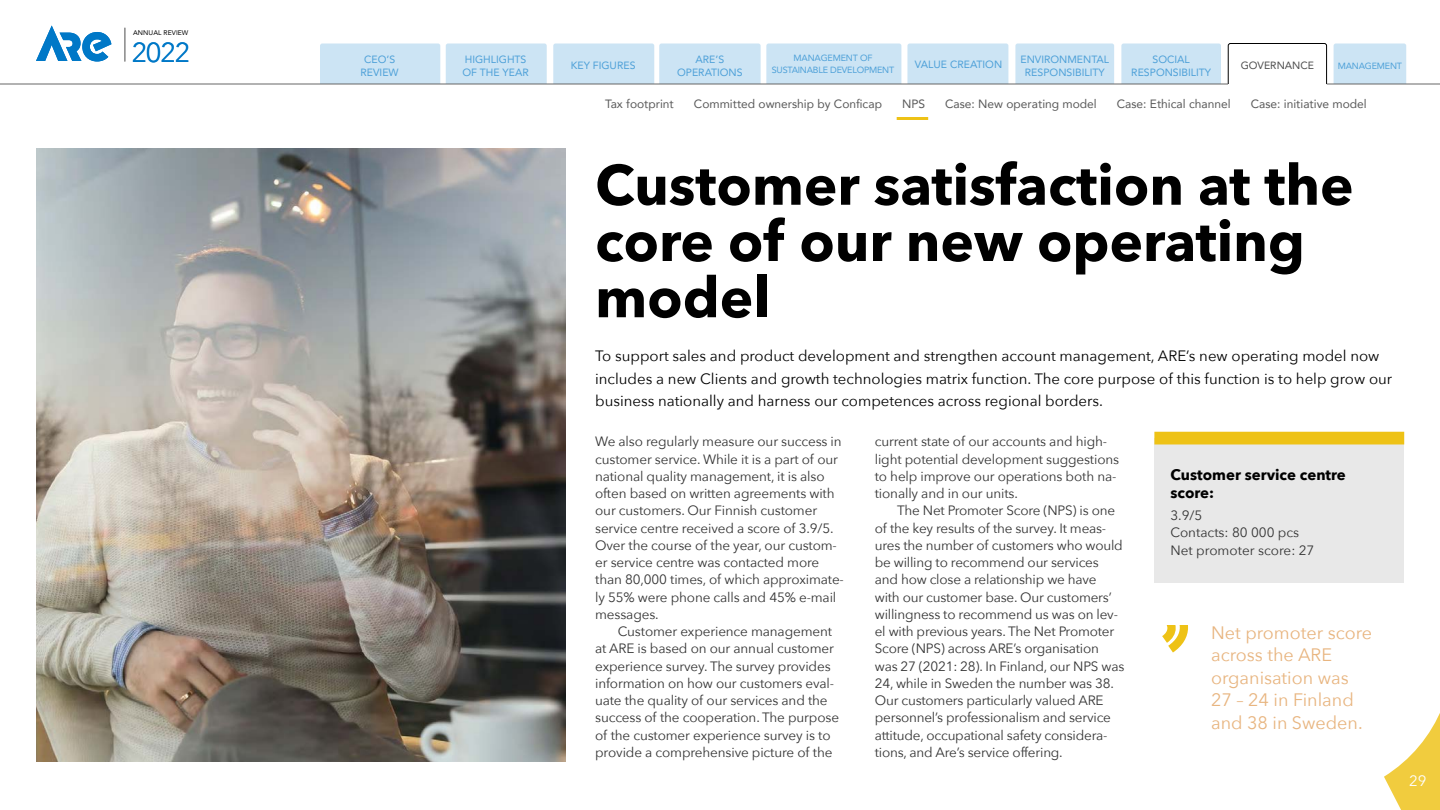
<style>
.page{position:relative;width:1440px;height:810px;background:#fff}
.page>*{position:absolute;margin:0;border:0;box-sizing:border-box;transform-origin:0 0}
.t1{font:700 56.25px/56.2px "Avenir Next";color:#000}
.t2{font:300 27.45px "Avenir";color:#0078c7}
.t3{font:18px/22.5px "Avenir Next";color:#e8b580}
.t4{font:15px/22.5px "Avenir Next";color:#000}
.t5{font:700 15px/18px "Avenir Next";color:#000}
.t6{font:15px "Avenir Next";color:#fff}
.t7{font:13.5px/17.2px "Avenir Next";letter-spacing:-.01em;color:#333}
.t8{font:12px "Avenir";color:#595959}
.t9{font:10.5px/13.5px "Avenir";color:#4da0d8;text-align:center}
.t10{font:10.5px "Avenir";color:#4d4d4d}
.t11{font:9px/12px "Avenir";letter-spacing:-.02em;color:#4da0d8;text-align:center}
.t12{font:6.75px "Avenir";letter-spacing:.01em;color:#000}
</style>
<div class="page">
<svg style="left:51px;top:25px;width:1356px;height:58px"></svg>
<div style="left:766px;top:44px;width:135px;height:53px;background:#cce4f4;border-radius:2px"></div>
<div style="left:907px;top:44px;width:101px;height:53px;background:#cce4f4;border-radius:2px"></div>
<div style="left:1334px;top:44px;width:72px;height:53px;background:#cce4f4;border-radius:2px"></div>
<div style="left:320px;top:44px;width:120px;height:53px;background:#cce4f4;border-radius:2px"></div>
<div style="left:446px;top:44px;width:101px;height:53px;background:#cce4f4;border-radius:2px"></div>
<div style="left:553px;top:44px;width:101px;height:53px;background:#cce4f4;border-radius:2px"></div>
<div style="left:659px;top:44px;width:102px;height:53px;background:#cce4f4;border-radius:2px"></div>
<div style="left:1015px;top:44px;width:99px;height:53px;background:#cce4f4;border-radius:2px"></div>
<div style="left:1121px;top:44px;width:100px;height:53px;background:#cce4f4;border-radius:2px"></div>
<svg style="left:36px;top:26px;width:75px;height:36px"></svg>
<hr style="left:125px;top:28px;width:1px;height:34px;background:#858585">
<div style="left:1228px;top:44px;width:99px;height:53px;background:#fff;border-radius:2px"></div>
<div style="left:1228px;top:43px;width:99px;height:54px;border:1px solid #000;border-radius:2px"></div>
<div style="left:0;top:84px;width:1440px;height:726px;background:#fff"></div>
<hr style="left:0;top:84px;width:1228px;height:1px;background:#666">
<hr style="left:1327px;top:84px;width:113px;height:1px;background:#666">
<hr style="left:897px;top:117px;width:31px;height:3px;background:#eec216">
<svg style="left:1384px;top:713px;width:56px;height:97px"></svg>
<img style="left:36px;top:148px;width:529px;height:614px">
<svg style="left:1162px;top:625px;width:26px;height:28px"></svg>
<div style="left:1154px;top:438px;width:250px;height:145px;background:#e8e8e8"></div>
<div style="left:1154px;top:432px;width:250px;height:12px;background:#eec216"></div>
<p class="t12" style="left:133px;top:27px;width:57px">ANNUAL REVIEW</p>
<h2 class="t2" style="left:132px;top:36px;width:59px">2022</h2>
<p class="t9" style="left:361px;top:52px;width:40px">CEO’S<br>REVIEW</p>
<p class="t11" style="left:772px;top:52px;width:124px">MANAGEMENT OF<br>SUSTAINABLE DEVELOPMENT</p>
<p class="t11" style="left:1338px;top:59px;width:66px">MANAGEMENT</p>
<p class="t9" style="left:462px;top:52px;width:68px;text-align:left">HIGHLIGHTS<br>OF THE YEAR</p>
<p class="t9" style="left:571px;top:58px;width:66px">KEY FIGURES</p>
<p class="t9" style="left:915px;top:57px;width:89px">VALUE CREATION</p>
<p class="t9" style="left:1021px;top:52px;width:90px">ENVIRONMENTAL<br>RESPONSIBILITY</p>
<p class="t9" style="left:1131px;top:52px;width:81px">SOCIAL<br>RESPONSIBILITY</p>
<p class="t10" style="left:1241px;top:57px;width:75px">GOVERNANCE</p>
<p class="t9" style="left:677px;top:52px;width:67px">ARE’S<br>OPERATIONS</p>
<p class="t8" style="left:605px;top:94px;width:70px">Tax footprint</p>
<p class="t8" style="left:694px;top:94px;width:190px">Committed ownership by Conficap</p>
<p class="t8" style="left:902px;top:94px;width:25px">NPS</p>
<p class="t8" style="left:945px;top:94px;width:153px">Case: New operating model</p>
<p class="t8" style="left:1117px;top:94px;width:115px">Case: Ethical channel</p>
<p class="t8" style="left:1251px;top:94px;width:118px">Case: initiative model</p>
<h1 class="t1" style="left:595px;top:156px;width:760px">Customer satisfaction at the core of our new operating model</h1>
<p class="t4" style="left:595px;top:344px;width:799px">To support sales and product development and strengthen account management, ARE’s new operating model now includes a new Clients and growth technologies matrix function. The core purpose of this function is to help grow our business nationally and harness our competences across regional borders.</p>
<p class="t7" style="left:875px;top:432px;width:246px">current state of our accounts and high&shy;light potential development suggestions to help improve our operations both na&shy;tionally and in our units.</p>
<p class="t7" style="left:875px;top:501px;width:251px;text-indent:23px">The Net Promoter Score (NPS) is one of the key results of the survey. It meas&shy;ures the number of customers who would be willing to recommend our services and how close a relationship we have with our customer base. Our customers’ willingness to recommend us was on lev&shy;el with previous years. The Net Promoter Score (NPS) across ARE’s organisation was 27 (2021: 28). In Finland, our NPS was 24, while in Sweden the number was 38.<br>Our customers particularly valued ARE personnel’s professionalism and service attitude, occupational safety considera&shy;tions, and Are’s service offering.</p>
<p class="t7" style="left:595px;top:432px;width:250px">We also regularly measure our success in customer service. While it is a part of our national quality management, it is also often based on written agreements with our customers. Our Finnish customer service centre received a score of 3.9/5.<br>Over the course of the year, our custom&shy;er service centre was contacted more than 80,000 times, of which approximate&shy;ly 55% were phone calls and 45% e-mail messages.</p>
<p class="t7" style="left:595px;top:622px;width:245px;text-indent:23px">Customer experience management at ARE is based on our annual customer experience survey. The survey provides information on how our customers eval&shy;uate the quality of our services and the success of the cooperation. The purpose of the customer experience survey is to provide a comprehensive picture of the</p>
<p class="t5" style="left:1170px;top:465px;width:177px">Customer service centre score:</p>
<p class="t7" style="left:1170px;top:506px;width:145px">3.9/5<br>Contacts: 80 000 pcs<br>Net promoter score: 27</p>
<h3 class="t3" style="left:1211px;top:621px;width:163px">Net promoter score across the ARE organisation was<br>27 – 24 in Finland and 38 in Sweden.</h3>
<p class="t6" style="left:1409px;top:768px;width:19px">29</p>
</div>
